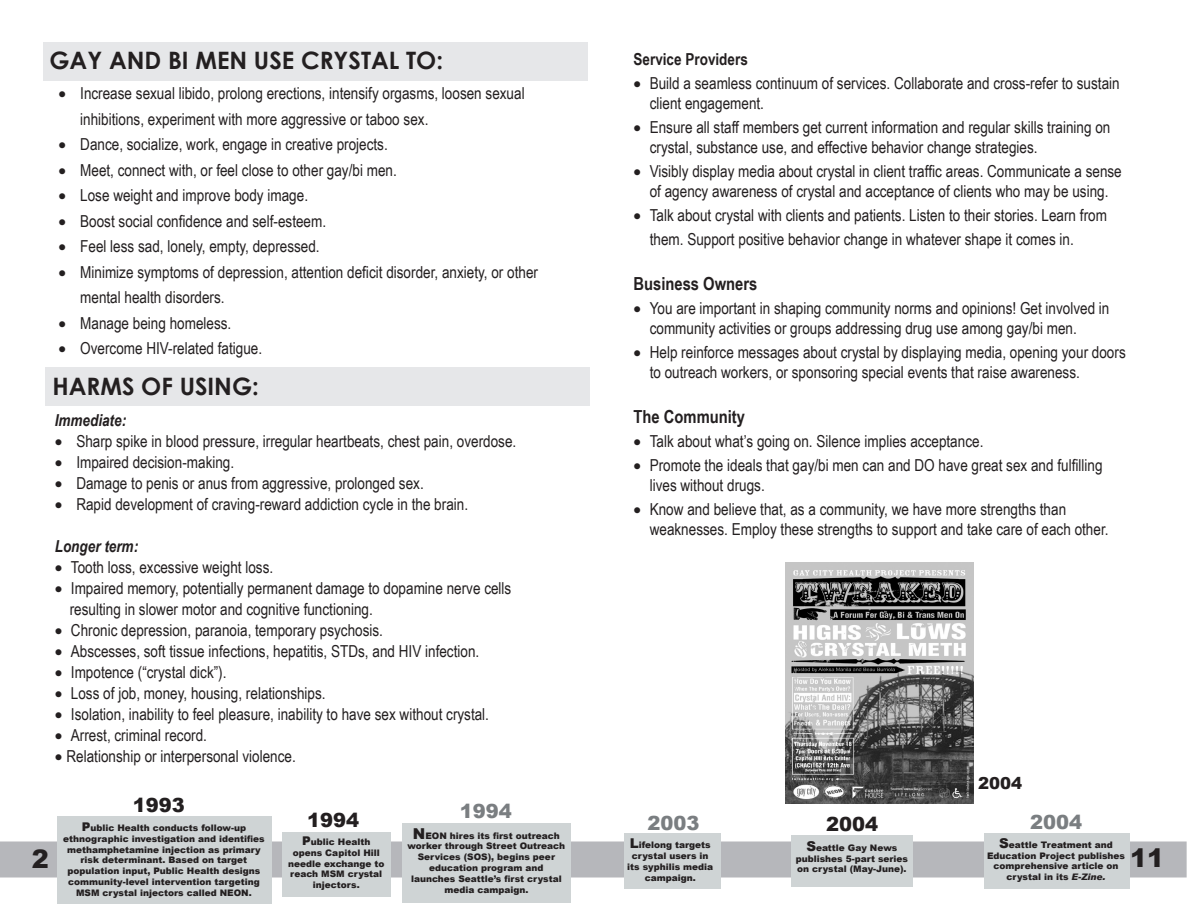
<style>
.page{position:relative;width:1188px;height:918px;background:#fff}
.page>*{position:absolute;margin:0;border:0;box-sizing:border-box;transform-origin:0 0}
.t1{font:900 25.5px "Arial";color:#231f20}
.Body_Text{font:700 24px "Century Gothic";color:#231f20}
.t2{font:900 19.5px "Arial";color:#231f20}
.t3{font:900 19.5px "Arial";color:#7a7e81}
.t4{font:700 18px "Arial Narrow";color:#231f20}
.heading_8{font:16.5px/19.8px "Arial Narrow";color:#231f20}
.Body_Text-2{font:16.5px/25.5px "Arial Narrow";color:#231f20}
.heading_2{font:16.5px "Arial Narrow";color:#231f20}
.t5{font:italic 700 16.5px "Arial Narrow";color:#231f20}
.t6{font:700 16.5px "Arial Narrow";color:#231f20}
.t7{font:900 16.5px "Arial";color:#231f20}
.Body_Text_2{font:900 9px/10.8px "Arial";color:#231f20;text-align:center}
.s1{font-size:15px}
.s2{font-size:13.5px}
.s3{font-size:12px}
.s4{font-style:italic}
</style>
<div class="page">
<div style="left:44px;top:42px;width:544px;height:39px;background:#e6e7e9"></div>
<div style="left:45px;top:368px;width:545px;height:38px;background:#e6e7e9"></div>
<div style="left:0;top:842px;width:1187px;height:36px;background:#b6b7bb"></div>
<div style="left:58px;top:817px;width:213px;height:87px;background:#cfd4d5"></div>
<div style="left:402px;top:823px;width:169px;height:79px;background:#cfd4d5"></div>
<div style="left:283px;top:832px;width:107px;height:65px;background:#cfd4d5"></div>
<div style="left:984px;top:834px;width:145px;height:54px;background:#cfd4d5"></div>
<div style="left:624px;top:834px;width:96px;height:54px;background:#cfd4d5"></div>
<div style="left:791px;top:836px;width:121px;height:50px;background:#cfd4d5"></div>
<img style="left:785px;top:562px;width:188px;height:241px">
<p class="Body_Text" style="left:50px;top:42px;width:395px">GAY AND BI MEN USE CRYSTAL TO:</p>
<p class="Body_Text-2" style="left:80px;top:80px;width:446px;text-indent:-22px">• Increase sexual libido, prolong erections, intensify orgasms, loosen sexual inhibitions, experiment with more aggressive or taboo sex.</p>
<p class="Body_Text-2" style="left:59px;top:131px;width:331px">• Dance, socialize, work, engage in creative projects.</p>
<p class="Body_Text-2" style="left:59px;top:156px;width:340px">• Meet, connect with, or feel close to other gay/bi men.</p>
<p class="Body_Text-2" style="left:59px;top:182px;width:251px">• Lose weight and improve body image.</p>
<p class="Body_Text-2" style="left:59px;top:207px;width:269px">• Boost social confidence and self-esteem.</p>
<p class="Body_Text-2" style="left:59px;top:233px;width:263px">• Feel less sad, lonely, empty, depressed.</p>
<p class="Body_Text-2" style="left:80px;top:258px;width:459px;text-indent:-22px">• Minimize symptoms of depression, attention deficit disorder, anxiety, or other mental health disorders.</p>
<p class="Body_Text-2" style="left:59px;top:309px;width:174px">• Manage being homeless.</p>
<p class="Body_Text-2" style="left:59px;top:335px;width:205px">• Overcome HIV-related fatigue.</p>
<p class="Body_Text" style="left:52px;top:368px;width:208px">HARMS OF USING:</p>
<p class="t5" style="left:55px;top:408px;width:73px">Immediate:</p>
<p class="heading_8" style="left:55px;top:431px;width:463px">• Sharp spike in blood pressure, irregular heartbeats, chest pain, overdose.</p>
<p class="heading_8" style="left:55px;top:452px;width:181px">• Impaired decision-making.</p>
<p class="heading_8" style="left:55px;top:473px;width:371px">• Damage to penis or anus from aggressive, prolonged sex.</p>
<p class="heading_8" style="left:55px;top:494px;width:415px">• Rapid development of craving-reward addiction cycle in the brain.</p>
<p class="t5" style="left:55px;top:534px;width:85px">Longer term:</p>
<p class="heading_2" style="left:55px;top:555px;width:220px">• Tooth loss, excessive weight loss.</p>
<p class="heading_8" style="left:55px;top:578px;width:458px">• Impaired memory, potentially permanent damage to dopamine nerve cells</p>
<p class="heading_8" style="left:70px;top:599px;width:305px">resulting in slower motor and cognitive functioning.</p>
<p class="heading_8" style="left:55px;top:620px;width:330px">• Chronic depression, paranoia, temporary psychosis.</p>
<p class="heading_8" style="left:55px;top:641px;width:426px">• Abscesses, soft tissue infections, hepatitis, STDs, and HIV infection.</p>
<p class="heading_8" style="left:55px;top:662px;width:173px">• Impotence (“crystal dick”).</p>
<p class="heading_8" style="left:55px;top:683px;width:272px">• Loss of job, money, housing, relationships.</p>
<p class="heading_8" style="left:55px;top:704px;width:436px">• Isolation, inability to feel pleasure, inability to have sex without crystal.</p>
<p class="heading_8" style="left:55px;top:725px;width:154px">• Arrest, criminal record.</p>
<p class="heading_8" style="left:55px;top:746px;width:243px">• Relationship or interpersonal violence.</p>
<p class="t6" style="left:634px;top:47px;width:116px">Service Providers</p>
<p class="heading_8" style="left:650px;top:73px;width:472px;text-indent:-16px">• Build a seamless continuum of services. Collaborate and cross-refer to sustain client engagement.</p>
<p class="heading_8" style="left:650px;top:117px;width:462px;text-indent:-16px">• Ensure all staff members get current information and regular skills training on crystal, substance use, and effective behavior change strategies.</p>
<p class="heading_8" style="left:634px;top:160px;width:490px;text-align:center">• Visibly display media about crystal in client traffic areas. Communicate a sense of agency awareness of crystal and acceptance of clients who may be using.</p>
<p class="heading_8" style="left:650px;top:202px;width:459px;line-height:24px;text-indent:-16px">• Talk about crystal with clients and patients. Listen to their stories. Learn from them. Support positive behavior change in whatever shape it comes in.</p>
<p class="t4" style="left:634px;top:270px;width:125px">Business Owners</p>
<p class="heading_8" style="left:650px;top:298px;width:461px;text-indent:-16px">• You are important in shaping community norms and opinions! Get involved in community activities or groups addressing drug use among gay/bi men.</p>
<p class="heading_8" style="left:650px;top:342px;width:478px;text-indent:-16px">• Help reinforce messages about crystal by displaying media, opening your doors to outreach workers, or sponsoring special events that raise awareness.</p>
<p class="t4" style="left:634px;top:403px;width:113px">The Community</p>
<p class="heading_8" style="left:634px;top:431px;width:351px">• Talk about what’s going on. Silence implies acceptance.</p>
<p class="heading_8" style="left:650px;top:455px;width:454px;text-indent:-16px">• Promote the ideals that gay/bi men can and DO have great sex and fulfilling lives without drugs.</p>
<p class="heading_8" style="left:650px;top:499px;width:460px;text-indent:-16px">• Know and believe that, as a community, we have more strengths than weaknesses. Employ these strengths to support and take care of each other.</p>
<p class="t7" style="left:978px;top:771px;width:46px">2004</p>
<p class="t2" style="left:133px;top:791px;width:54px">1993</p>
<p class="t3" style="left:460px;top:797px;width:54px">1994</p>
<p class="Body_Text_2" style="left:408px;top:830px;width:159px"><span class="s1">N</span>EON hires its first outreach worker through Street Outreach<br>Services (SOS), begins peer education program and launches Seattle’s first crystal media campaign.</p>
<p class="t2" style="left:307px;top:805px;width:54px">1994</p>
<p class="t3" style="left:647px;top:809px;width:54px">2003</p>
<p class="t2" style="left:826px;top:810px;width:54px">2004</p>
<p class="t3" style="left:1030px;top:808px;width:54px">2004</p>
<p class="Body_Text_2" style="left:627px;top:839px;width:87px"><span class="s2">L</span>ifelong targets crystal users in its syphilis media campaign.</p>
<p class="Body_Text_2" style="left:796px;top:842px;width:114px"><span class="s2">S</span>eattle Gay News publishes 5-part series on crystal (May-June).</p>
<p class="Body_Text_2" style="left:82px;top:822px;width:166px"><span class="s3">P</span>ublic Health conducts follow-up</p>
<p class="Body_Text_2" style="left:63px;top:833px;width:203px">ethnographic investigation and identifies methamphetamine injection as primary risk determinant. Based on target population input, Public Health designs community-level intervention targeting MSM crystal injectors called NEON.</p>
<p class="Body_Text_2" style="left:288px;top:836px;width:98px"><span class="s3">P</span>ublic Health opens Capitol Hill needle exchange to reach MSM crystal injectors.</p>
<p class="Body_Text_2" style="left:987px;top:839px;width:139px"><span class="s2">S</span>eattle Treatment and<br>Education Project publishes comprehensive article on crystal in its <span class="s4">E-Zine.</span></p>
<p class="t1" style="left:32px;top:841px;width:19px">2</p>
<p class="t1" style="left:1130px;top:840px;width:36px">11</p>
</div>
